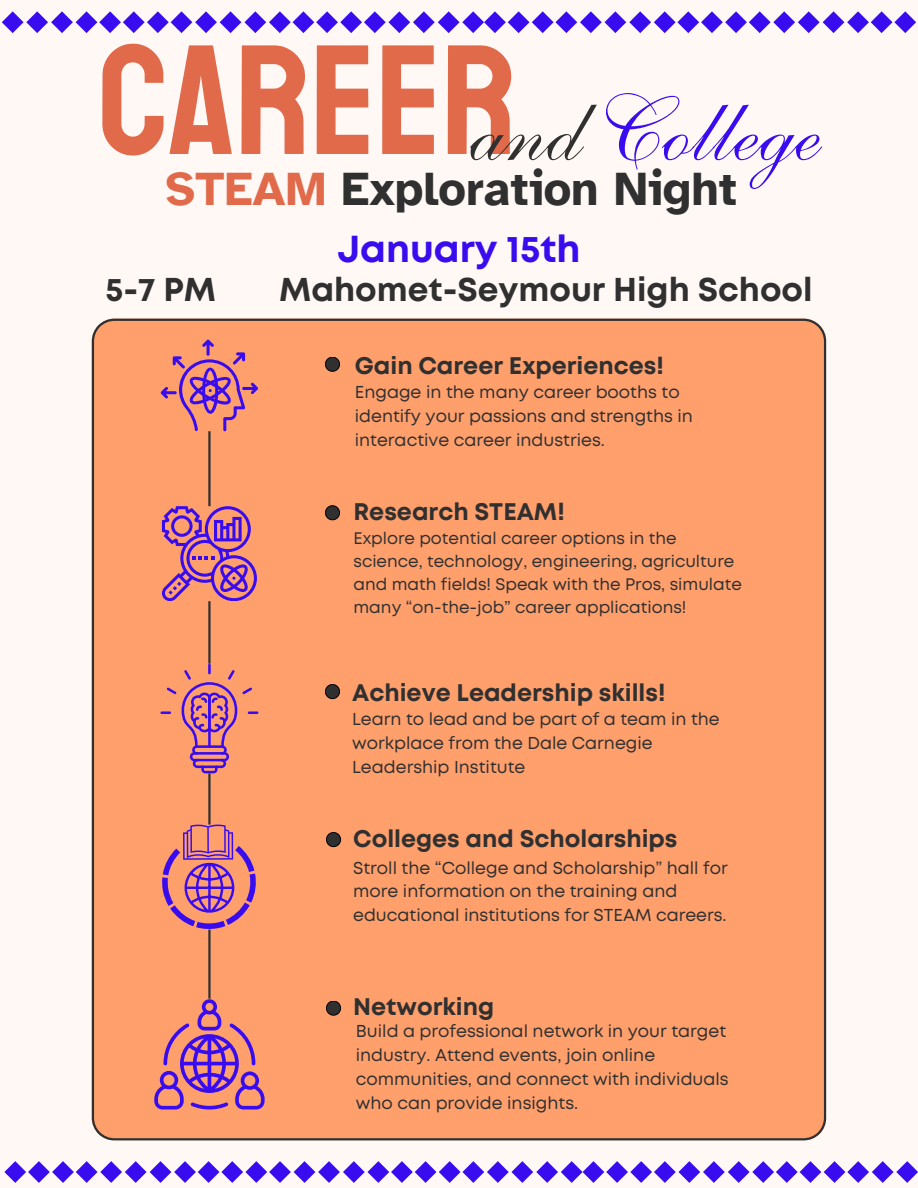
<style>
.page{position:relative;width:918px;height:1188px;background:#fff8f5}
.page>*{position:absolute;margin:0;border:0;box-sizing:border-box;transform-origin:0 0}
.t1{font:156px "Staatliches";color:#e16a4b}
.t2{font:92.25px "Anastasia Script";color:#390cef}
.t3{font:700 48px "Atkinson Hyperlegible";color:#303030}
.t4{font:700 37.5px "Mont";color:#390cef}
.t5{font:700 33px "Mont";color:#303030}
.t6{font:700 24px "Mont";color:#303030}
.t7{font:17.25px/23.7px "Mont";color:#303030}
.t8{font:16.65px/23px "Mont";color:#303030}
.s1{color:#303030}
.s2{color:#e16a4b}
</style>
<div class="page">
<div style="left:92px;top:319px;width:734px;height:821px;background:#ff9f6c"></div>
<svg style="left:325px;top:357px;width:15px;height:14px"></svg>
<svg style="left:325px;top:506px;width:15px;height:14px"></svg>
<svg style="left:4px;top:1161px;width:914px;height:22px"></svg>
<hr style="left:208px;top:930px;width:3px;height:69px;background:#303030">
<svg style="left:160px;top:664px;width:98px;height:109px"></svg>
<svg style="left:325px;top:685px;width:15px;height:14px"></svg>
<svg style="left:162px;top:825px;width:94px;height:104px"></svg>
<svg style="left:326px;top:833px;width:15px;height:14px"></svg>
<svg style="left:154px;top:999px;width:111px;height:112px"></svg>
<svg style="left:326px;top:1001px;width:15px;height:14px"></svg>
<svg style="left:2px;top:11px;width:914px;height:22px"></svg>
<hr style="left:208px;top:773px;width:3px;height:52px;background:#303030">
<hr style="left:208px;top:601px;width:3px;height:63px;background:#303030">
<hr style="left:208px;top:431px;width:3px;height:75px;background:#303030">
<svg style="left:162px;top:506px;width:94px;height:95px"></svg>
<svg style="left:161px;top:339px;width:97px;height:92px"></svg>
<p class="t1" style="left:98px;top:6px;width:420px">CAREER</p>
<p class="t2" style="left:455px;top:105px;width:352px"><span class="s1">and</span> College</p>
<p class="t3" style="left:166px;top:159px;width:573px"><span class="s2">STEAM</span> Exploration Night</p>
<p class="t4" style="left:337px;top:234px;width:245px">January 15th</p>
<p class="t5" style="left:105px;top:277px;width:112px">5-7 PM</p>
<p class="t5" style="left:279px;top:277px;width:535px">Mahomet-Seymour High School</p>
<p class="t6" style="left:355px;top:356px;width:311px">Gain Career Experiences!</p>
<p class="t7" style="left:355px;top:381px;width:340px">Engage in the many career booths to identify your passions and strengths in interactive career industries.</p>
<p class="t6" style="left:353px;top:503px;width:213px">Research STEAM!</p>
<p class="t8" style="left:353px;top:528px;width:390px">Explore potential career options in the science, technology, engineering, agriculture and math fields! Speak with the Pros, simulate many “on-the-job” career applications!</p>
<h1 class="t6" style="left:352px;top:683px;width:315px">Achieve Leadership skills!</h1>
<h2 class="t7" style="left:352px;top:708px;width:369px">Learn to lead and be part of a team in the workplace from the Dale Carnegie<br>Leadership Institute</h2>
<h3 class="t6" style="left:353px;top:830px;width:326px">Colleges and Scholarships</h3>
<h4 class="t7" style="left:353px;top:857px;width:376px">Stroll the “College and Scholarship” hall for more information on the training and educational institutions for STEAM careers.</h4>
<h5 class="t6" style="left:353px;top:998px;width:143px">Networking</h5>
<p class="t7" style="left:356px;top:1021px;width:374px">Build a professional network in your target industry. Attend events, join online communities, and connect with individuals who can provide insights.</p>
</div>
